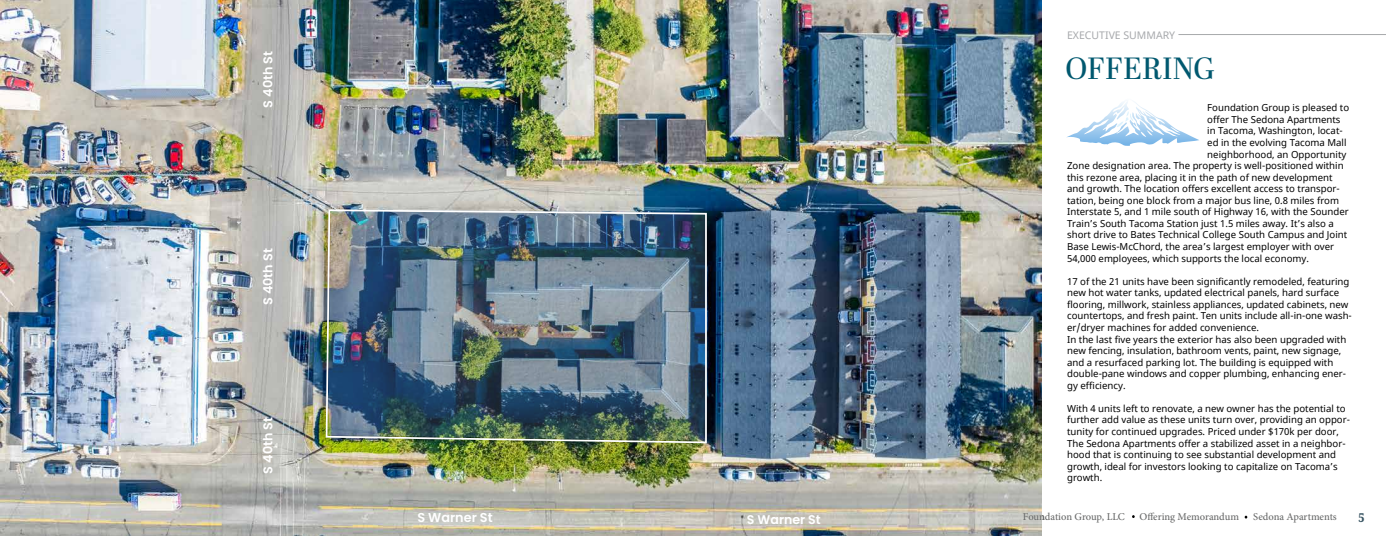
<style>
.page{position:relative;width:1386px;height:536px;background:#fff}
.page>*{position:absolute;margin:0;border:0;box-sizing:border-box;transform-origin:0 0}
.t1{font:30.62px "Abril Display";color:#00586f}
.t2{font:600 12.86px "Poppins";color:#fff}
.t3{font:600 12.78px "Poppins";color:#fff}
.t4{font:600 12.6px "Poppins";color:#fff}
.t5{font:800 condensed 12.25px "Noto Serif";color:#355260}
.t6{font:500 10.5px "Minion Pro";letter-spacing:-.005em;color:#696a6a}
.t7{font:10.5px "Noto Sans";color:#a7a9ac}
.t8{font:9.62px/11.5px "Noto Sans";color:#000}
</style>
<div class="page">
<hr style="left:1178px;top:34px;width:208px;height:1px;background:#a7a9ac">
<svg style="left:1066px;top:101px;width:133px;height:45px"></svg>
<img style="left:0;top:0;width:1042px;height:536px">
<div style="left:315px;top:206px;width:388px;height:241px;background:#000;opacity:.75"></div>
<img style="left:325px;top:208px;width:383px;height:236px">
<h3 class="t3" style="left:261px;top:107px;width:58px;rotate:-90deg">S 40th St</h3>
<h3 class="t3" style="left:261px;top:305px;width:58px;rotate:-90deg">S 40th St</h3>
<h3 class="t3" style="left:261px;top:473px;width:58px;rotate:-90deg">S 40th St</h3>
<h2 class="t2" style="left:417px;top:510px;width:77px">S Warner St</h2>
<h3 class="t4" style="left:747px;top:512px;width:75px">S Warner St</h3>
<p class="t7" style="left:1067px;top:28px;width:110px">EXECUTIVE SUMMARY</p>
<h1 class="t1" style="left:1065px;top:47px;width:151px">OFFERING</h1>
<p class="t8" style="left:1207px;top:102px;width:143px">Foundation Group is pleased to</p>
<p class="t8" style="left:1207px;top:114px;width:135px">offer The Sedona Apartments</p>
<p class="t8" style="left:1207px;top:125px;width:137px">in Tacoma, Washington, locat-</p>
<p class="t8" style="left:1207px;top:137px;width:141px">ed in the evolving Tacoma Mall</p>
<p class="t8" style="left:1207px;top:148px;width:141px">neighborhood, an Opportunity</p>
<p class="t8" style="left:1067px;top:160px;width:278px">Zone designation area. The property is well-positioned within</p>
<p class="t8" style="left:1067px;top:172px;width:267px">this rezone area, placing it in the path of new development</p>
<p class="t8" style="left:1067px;top:183px;width:274px">and growth. The location offers excellent access to transpor-</p>
<p class="t8" style="left:1067px;top:195px;width:273px">tation, being one block from a major bus line, 0.8 miles from</p>
<p class="t8" style="left:1067px;top:206px;width:283px">Interstate 5, and 1 mile south of Highway 16, with the Sounder</p>
<p class="t8" style="left:1067px;top:218px;width:268px">Train’s South Tacoma Station just 1.5 miles away. It’s also a</p>
<p class="t8" style="left:1067px;top:229px;width:282px">short drive to Bates Technical College South Campus and Joint</p>
<p class="t8" style="left:1067px;top:241px;width:269px">Base Lewis-McChord, the area’s largest employer with over</p>
<p class="t8" style="left:1067px;top:252px;width:243px">54,000 employees, which supports the local economy.</p>
<p class="t8" style="left:1067px;top:276px;width:286px">17 of the 21 units have been significantly remodeled, featuring new hot water tanks, updated electrical panels, hard surface flooring, millwork, stainless appliances, updated cabinets, new countertops, and fresh paint. Ten units include all-in-one wash&shy;er/dryer machines for added convenience.<br>In the last five years the exterior has also been upgraded with new fencing, insulation, bathroom vents, paint, new signage, and a resurfaced parking lot. The building is equipped with double-pane windows and copper plumbing, enhancing ener&shy;gy efficiency.</p>
<p class="t8" style="left:1067px;top:403px;width:284px">With 4 units left to renovate, a new owner has the potential to further add value as these units turn over, providing an oppor&shy;tunity for continued upgrades. Priced under $170k per door, The Sedona Apartments offer a stabilized asset in a neighbor&shy;hood that is continuing to see substantial development and growth, ideal for investors looking to capitalize on Tacoma’s growth.</p>
<p class="t6" style="left:1023px;top:509px;width:104px">Foundation Group, LLC</p>
<p class="t6" style="left:1139px;top:509px;width:101px">Offering Memorandum</p>
<p class="t6" style="left:1253px;top:509px;width:85px">Sedona Apartments</p>
<p class="t5" style="left:1358px;top:508px;width:8px">5</p>
</div>
